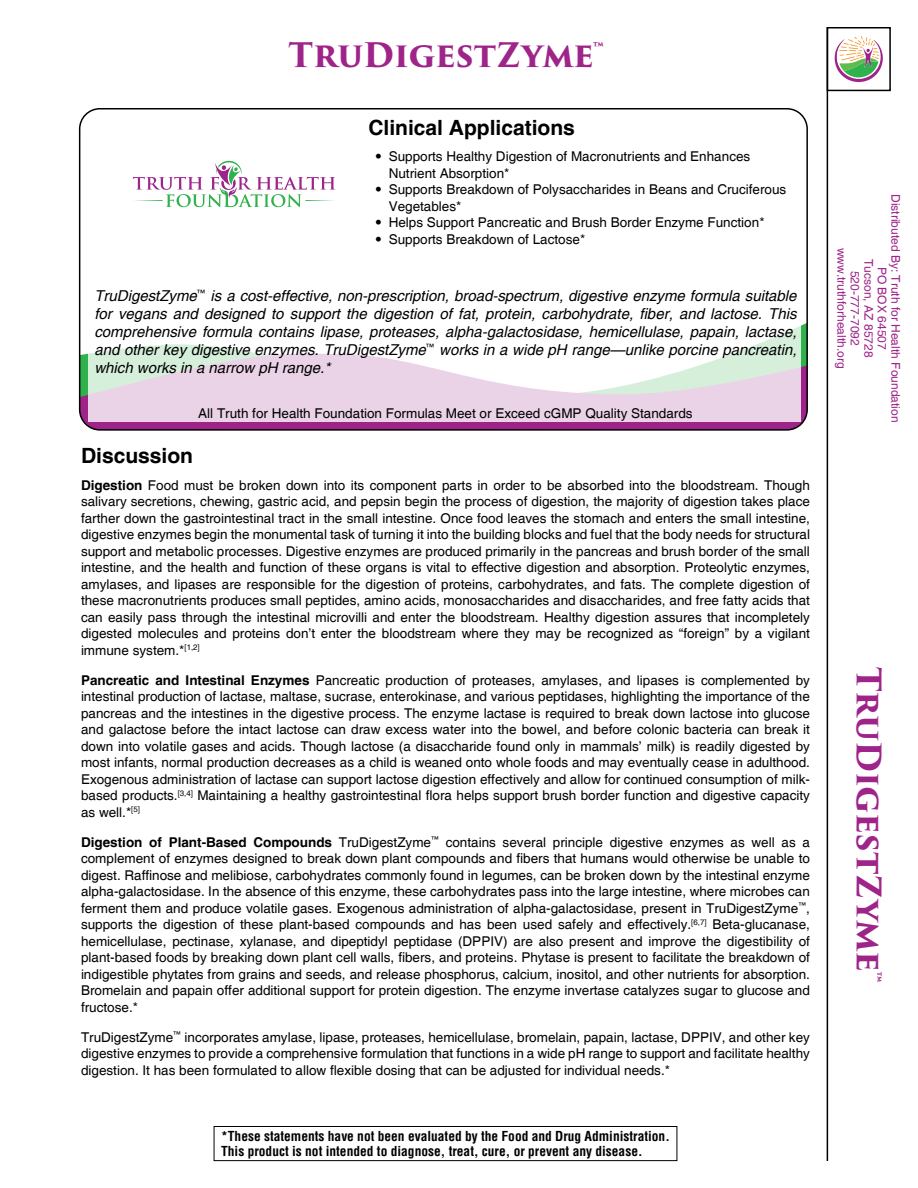
<style>
.page{position:relative;width:918px;height:1188px;background:#fff}
.page>*{position:absolute;margin:0;border:0;box-sizing:border-box;transform-origin:0 0}
.Product_Title{font:700 33px "Trajan Pro 3";letter-spacing:-.005em;color:#9e248a}
.Subheader_Clinical_A{font:700 21px "Helvetica";color:#000}
.Subheader{font:700 21px "Helvetica";color:#000}
.Text_in_Box{font:italic 15px/18px "Helvetica";color:#000;text-align:justify}
.Body_Text{font:13.5px/16.5px "Helvetica";color:#000;text-align:justify}
.t1{font:700 condensed 13.5px/15px "Helvetica";color:#000}
.Distributor_Statemen{font:13.5px "Helvetica";color:#000}
.Contact_Information{font:12px "Helvetica";color:#9e248a}
.s1{font-family:"Trade Gothic LT Std"}
.s2{font-weight:700}
</style>
<div class="page">
<svg style="left:133px;top:161px;width:202px;height:46px"></svg>
<svg style="left:80px;top:353px;width:726px;height:76px;fill:#9e248a"></svg>
<svg style="left:88px;top:326px;width:713px;height:96px"></svg>
<svg style="left:835px;top:36px;width:48px;height:46px"></svg>
<div style="left:827px;top:27px;width:64px;height:64px;border:2px solid #000"></div>
<hr style="left:827px;top:27px;width:1px;height:1134px;background:#000">
<div style="left:214px;top:1126px;width:463px;height:35px;border:1px solid #000"></div>
<p class="Product_Title" style="left:289px;top:31px;width:315px">TruDigestZyme™</p>
<p class="Subheader_Clinical_A" style="left:368px;top:115px;width:208px">Clinical Applications</p>
<p class="Body_Text" style="left:389px;top:149px;width:363px;text-indent:-14px"><span class="s1">•</span> Supports Healthy Digestion of Macronutrients and Enhances<br>Nutrient Absorption*</p>
<p class="Body_Text" style="left:389px;top:182px;width:399px;text-indent:-14px"><span class="s1">•</span> Supports Breakdown of Polysaccharides in Beans and Cruciferous<br>Vegetables*</p>
<p class="Body_Text" style="left:375px;top:215px;width:391px"><span class="s1">•</span> Helps Support Pancreatic and Brush Border Enzyme Function*</p>
<p class="Body_Text" style="left:375px;top:231px;width:212px"><span class="s1">•</span> Supports Breakdown of Lactose*</p>
<p class="Text_in_Box" style="left:94px;top:287px;width:704px">TruDigestZyme<sup>™</sup> is a cost-effective, non-prescription, broad-spectrum, digestive enzyme formula suitable for vegans and designed to support the digestion of fat, protein, carbohydrate, fiber, and lactose. This comprehensive formula contains lipase, proteases, alpha-galactosidase, hemicellulase, papain, lactase, and other key digestive enzymes. TruDigestZyme<sup>™</sup> works in a wide pH range—unlike porcine pancreatin, which works in a narrow pH range.*</p>
<p class="Distributor_Statemen" style="left:198px;top:406px;width:496px">All Truth for Health Foundation Formulas Meet or Exceed cGMP Quality Standards</p>
<p class="Subheader" style="left:81px;top:443px;width:114px">Discussion</p>
<p class="Body_Text" style="left:81px;top:477px;width:731px"><span class="s2">Digestion</span> Food must be broken down into its component parts in order to be absorbed into the bloodstream. Though salivary secretions, chewing, gastric acid, and pepsin begin the process of digestion, the majority of digestion takes place farther down the gastrointestinal tract in the small intestine. Once food leaves the stomach and enters the small intestine, digestive enzymes begin the monumental task of turning it into the building blocks and fuel that the body needs for structural support and metabolic processes. Digestive enzymes are produced primarily in the pancreas and brush border of the small intestine, and the health and function of these organs is vital to effective digestion and absorption. Proteolytic enzymes, amylases, and lipases are responsible for the digestion of proteins, carbohydrates, and fats. The complete digestion of these macronutrients produces small peptides, amino acids, monosaccharides and disaccharides, and free fatty acids that can easily pass through the intestinal microvilli and enter the bloodstream. Healthy digestion assures that incompletely digested molecules and proteins don’t enter the bloodstream where they may be recognized as “foreign” by a vigilant immune system.*<sup>[1,2]</sup></p>
<p class="Body_Text" style="left:81px;top:672px;width:731px"><span class="s2">Pancreatic and Intestinal Enzymes</span> Pancreatic production of proteases, amylases, and lipases is complemented by intestinal production of lactase, maltase, sucrase, enterokinase, and various peptidases, highlighting the importance of the pancreas and the intestines in the digestive process. The enzyme lactase is required to break down lactose into glucose and galactose before the intact lactose can draw excess water into the bowel, and before colonic bacteria can break it down into volatile gases and acids. Though lactose (a disaccharide found only in mammals’ milk) is readily digested by most infants, normal production decreases as a child is weaned onto whole foods and may eventually cease in adulthood.<br>Exogenous administration of lactase can support lactose digestion effectively and allow for continued consumption of milk&shy;based products.<sup>[3,4]</sup> Maintaining a healthy gastrointestinal flora helps support brush border function and digestive capacity as well.*<sup>[5]</sup></p>
<p class="Body_Text" style="left:81px;top:834px;width:731px"><span class="s2">Digestion of Plant-Based Compounds</span> TruDigestZyme<sup>™</sup> contains several principle digestive enzymes as well as a complement of enzymes designed to break down plant compounds and fibers that humans would otherwise be unable to digest. Raffinose and melibiose, carbohydrates commonly found in legumes, can be broken down by the intestinal enzyme alpha-galactosidase. In the absence of this enzyme, these carbohydrates pass into the large intestine, where microbes can ferment them and produce volatile gases. Exogenous administration of alpha-galactosidase, present in TruDigestZyme<sup>™</sup>, supports the digestion of these plant-based compounds and has been used safely and effectively.<sup>[6,7]</sup> Beta-glucanase, hemicellulase, pectinase, xylanase, and dipeptidyl peptidase (DPPIV) are also present and improve the digestibility of plant-based foods by breaking down plant cell walls, fibers, and proteins. Phytase is present to facilitate the breakdown of indigestible phytates from grains and seeds, and release phosphorus, calcium, inositol, and other nutrients for absorption.<br>Bromelain and papain offer additional support for protein digestion. The enzyme invertase catalyzes sugar to glucose and fructose.*</p>
<p class="Body_Text" style="left:81px;top:1029px;width:730px">TruDigestZyme<sup>™</sup> incorporates amylase, lipase, proteases, hemicellulase, bromelain, papain, lactase, DPPIV, and other key digestive enzymes to provide a comprehensive formulation that functions in a wide pH range to support and facilitate healthy digestion. It has been formulated to allow flexible dosing that can be adjusted for individual needs.*</p>
<p class="t1" style="left:221px;top:1129px;width:450px">*These statements have not been evaluated by the Food and Drug Administration.<br>This product is not intended to diagnose, treat, cure, or prevent any disease.</p>
<p class="Contact_Information" style="left:903px;top:194px;width:230px;rotate:90deg">Distributed By: Truth for Health Foundation</p>
<p class="Contact_Information" style="left:849px;top:248px;width:122px;rotate:90deg">www.truthforhealth.org</p>
<p class="Contact_Information" style="left:876px;top:259px;width:100px;rotate:90deg">Tucson, AZ 85728</p>
<p class="Contact_Information" style="left:889px;top:267px;width:84px;rotate:90deg">PO BOX 64507</p>
<p class="Contact_Information" style="left:862px;top:271px;width:76px;rotate:90deg">520-777-7092</p>
<p class="Product_Title" style="left:893px;top:667px;width:317px;rotate:90deg">TruDigestZyme™</p>
</div>
